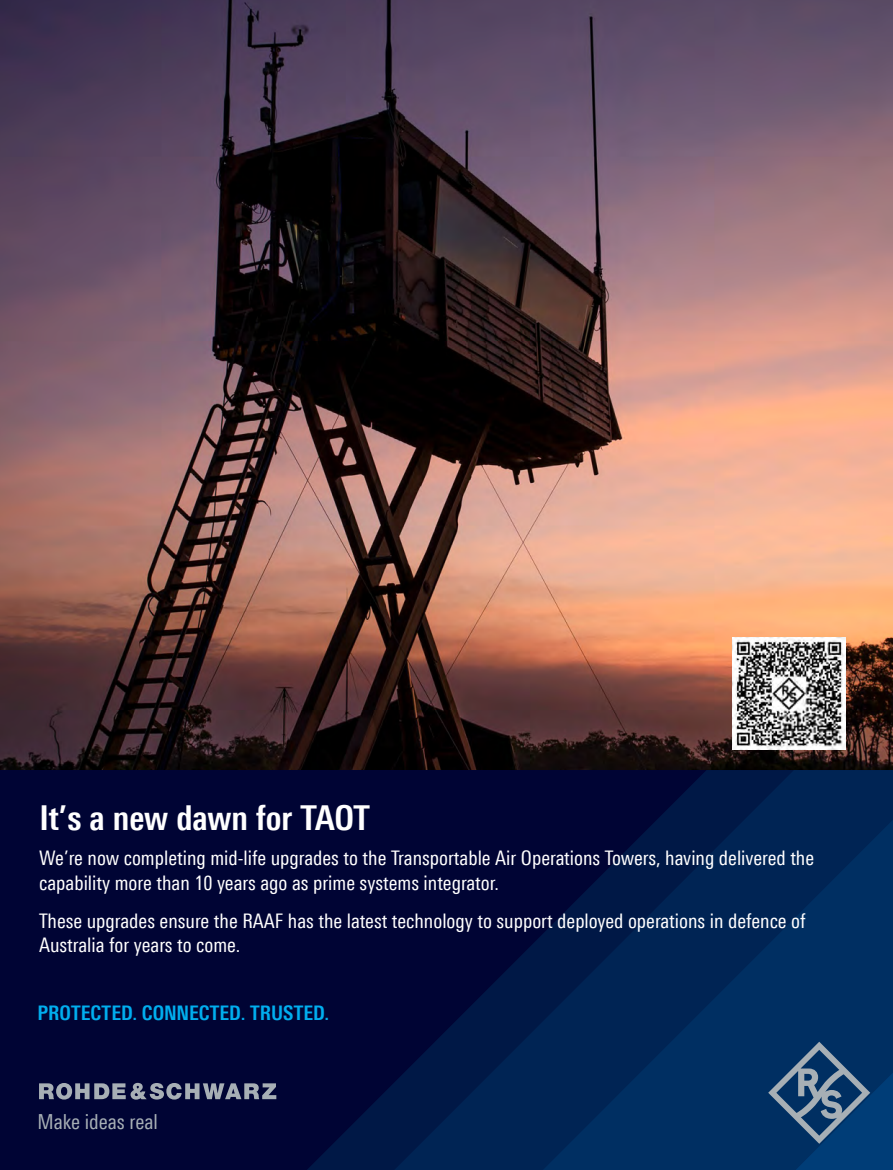
<style>
.page{position:relative;width:893px;height:1170px;background:#fff}
.page>*{position:absolute;margin:0;border:0;box-sizing:border-box;transform-origin:0 0}
.t1{font:700 34.35px "Linotype Univers 620 Cn";color:#fff}
.t2{font:20.7px "Linotype Univers 420 Cn";color:#a7afb5}
.t3{font:20.1px/24.2px "Linotype Univers 420 Cn";color:#fff}
.t4{font:700 20.1px "Linotype Univers 620 Cn";letter-spacing:-.005em;color:#00aeef}
</style>
<div class="page">
<img style="left:0;top:0;width:893px;height:770px">
<div style="left:0;top:770px;width:893px;height:399px;background:#000434"></div>
<svg style="left:308px;top:1083px;width:86px;height:86px;fill:#001240"></svg>
<svg style="left:394px;top:770px;width:499px;height:399px"></svg>
<svg style="left:543px;top:819px;width:350px;height:350px;background:#002556"></svg>
<img style="left:733px;top:637px;width:112px;height:112px">
<svg style="left:39px;top:1082px;width:237px;height:17px"></svg>
<svg style="left:768px;top:1041px;width:125px;height:128px;background:#1b4875"></svg>
<h1 class="t1" style="left:39px;top:797px;width:332px">It’s a new dawn for TAOT</h1>
<p class="t3" style="left:39px;top:846px;width:776px">We’re now completing mid-life upgrades to the Transportable Air Operations Towers, having delivered the capability more than 10 years ago as prime systems integrator.</p>
<p class="t3" style="left:39px;top:908px;width:768px">These upgrades ensure the RAAF has the latest technology to support deployed operations in defence of<br>Australia for years to come.</p>
<p class="t4" style="left:37px;top:1000px;width:293px">PROTECTED. CONNECTED. TRUSTED.</p>
<p class="t2" style="left:37px;top:1109px;width:122px">Make ideas real</p>
</div>
